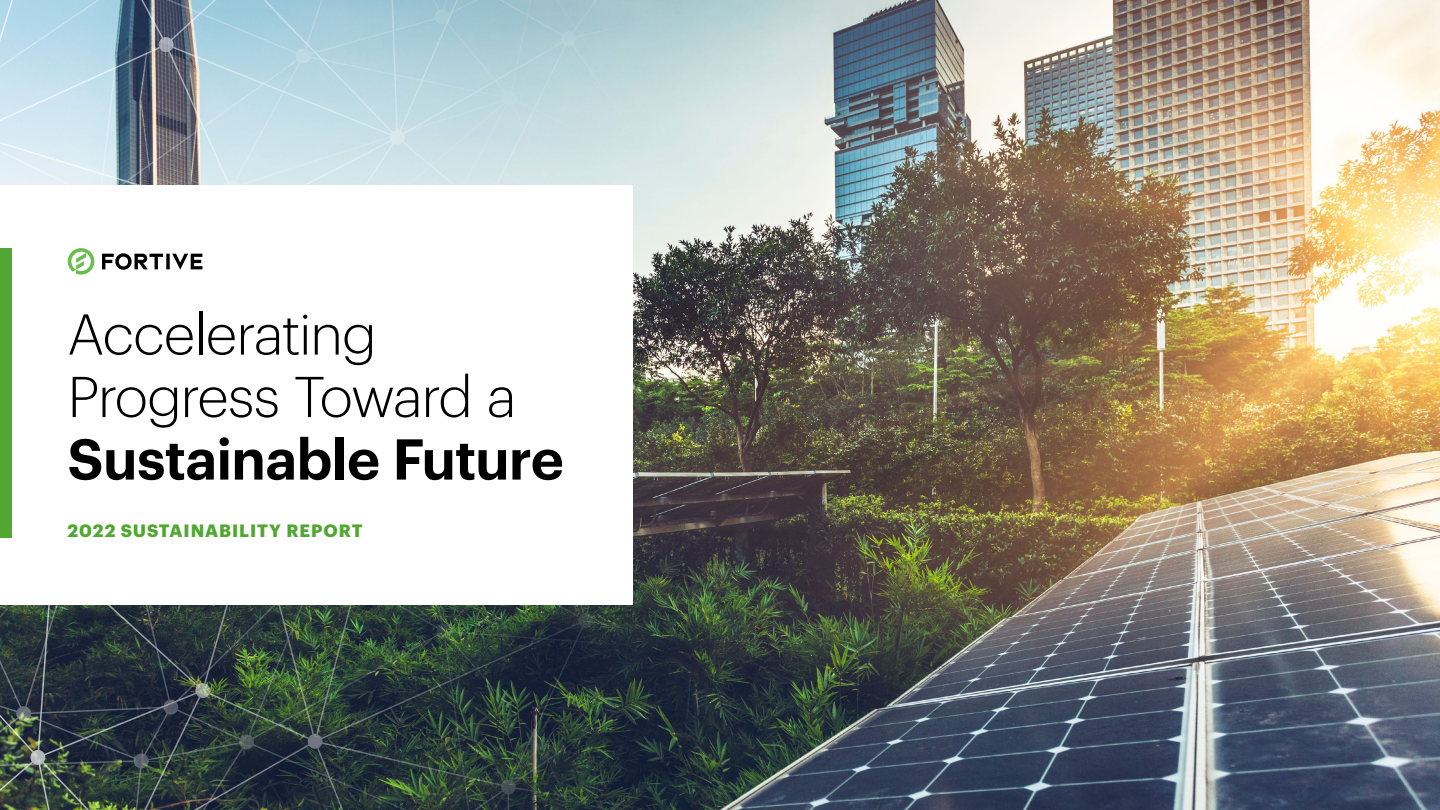
<style>
.page{position:relative;width:1440px;height:810px;background:#fff}
.page>*{position:absolute;margin:0;border:0;box-sizing:border-box;transform-origin:0 0}
.t1{font:300 56.25px/62.5px "Graphik";letter-spacing:-.025em;color:#000}
.t2{font:600 56.25px "Graphik";letter-spacing:-.01em;color:#000}
.t3{font:700 17.5px "Graphik";letter-spacing:.055em;color:#51a732}
</style>
<div class="page">
<img style="left:698px;top:0;width:742px;height:810px">
<img style="left:0;top:0;width:698px;height:810px">
<div style="left:0;top:185px;width:632px;height:420px;background:#fff"></div>
<div style="left:0;top:248px;width:11px;height:289px;background:#51a732"></div>
<svg style="left:102px;top:253px;width:100px;height:17px"></svg>
<svg style="left:68px;top:248px;width:26px;height:27px"></svg>
<p class="t1" style="left:68px;top:299px;width:450px">Accelerating<br>Progress Toward a</p>
<p class="t2" style="left:68px;top:416px;width:498px">Sustainable Future</p>
<p class="t3" style="left:68px;top:517px;width:296px">2022 SUSTAINABILITY REPORT</p>
</div>
